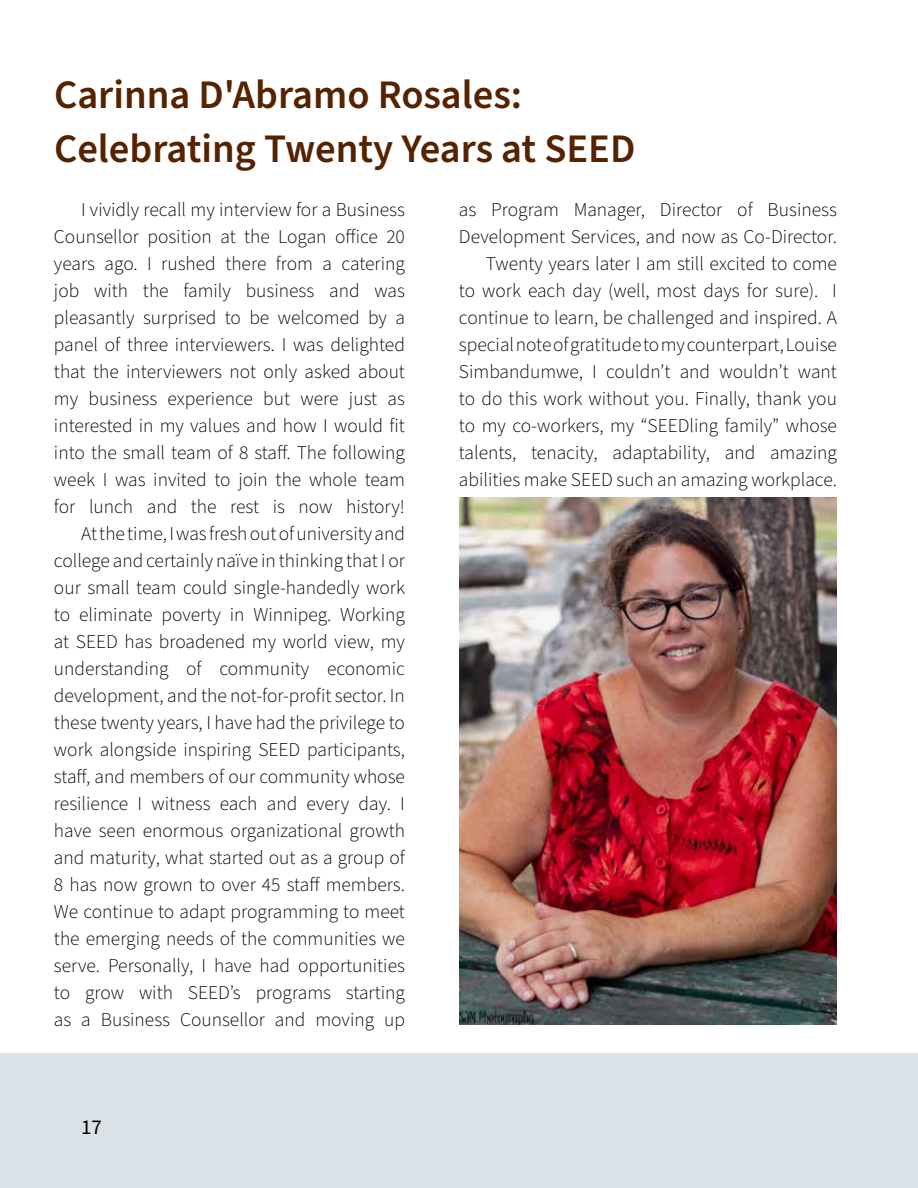
<style>
.page{position:relative;width:918px;height:1188px;background:#fff}
.page>*{position:absolute;margin:0;border:0;box-sizing:border-box;transform-origin:0 0}
.t1{font:600 40.5px/54px "Source Sans Pro";color:#552300}
.t2{font:21px "Source Sans Pro";color:#000}
.t3{font:300 19.5px/27px "Source Sans Pro";color:#000;text-align:right}
</style>
<div class="page">
<div style="left:0;top:1053px;width:918px;height:135px;background:#dae1e7"></div>
<img style="left:459px;top:498px;width:378px;height:527px">
<h1 class="t1" style="left:54px;top:69px;width:583px">Carinna D'Abramo Rosales:<br>Celebrating Twenty Years at SEED</h1>
<p class="t3" style="left:54px;top:197px;width:353px">I vividly recall my interview for a Business Counsellor position at the Logan ofice 20 years ago. I rushed there from a catering job with the family business and was pleasantly surprised to be welcomed by a panel of three interviewers. I was delighted that the interviewers not only asked about my business experience but were just as interested in my values and how I would fit into the small team of 8 staf. The following week I was invited to join the whole team for lunch and the rest is now history!<br>At the time, I was fresh out of university and college and certainly naïve in thinking that I or our small team could single-handedly work to eliminate poverty in Winnipeg. Working at SEED has broadened my world view, my understanding of community economic development, and the not-for-profit sector. In these twenty years, I have had the privilege to work alongside inspiring SEED participants, staf, and members of our community whose resilience I witness each and every day. I have seen enormous organizational growth and maturity, what started out as a group of 8 has now grown to over 45 staf members.<br>We continue to adapt programming to meet the emerging needs of the communities we serve. Personally, I have had opportunities to grow with SEED’s programs starting as a Business Counsellor and moving up</p>
<p class="t3" style="left:459px;top:197px;width:380px">as Program Manager, Director of Business Development Services, and now as Co-Director.<br>Twenty years later I am still excited to come<br>to work each day (well, most days for sure). I continue to learn, be challenged and inspired. A special note of gratitude to my counterpart, Louise Simbandumwe, I couldn’t and wouldn’t want to do this work without you. Finally, thank you to my co-workers, my “SEEDling family” whose talents, tenacity, adaptability, and amazing abilities make SEED such an amazing workplace.</p>
<p class="t2" style="left:81px;top:1113px;width:22px">17</p>
</div>
